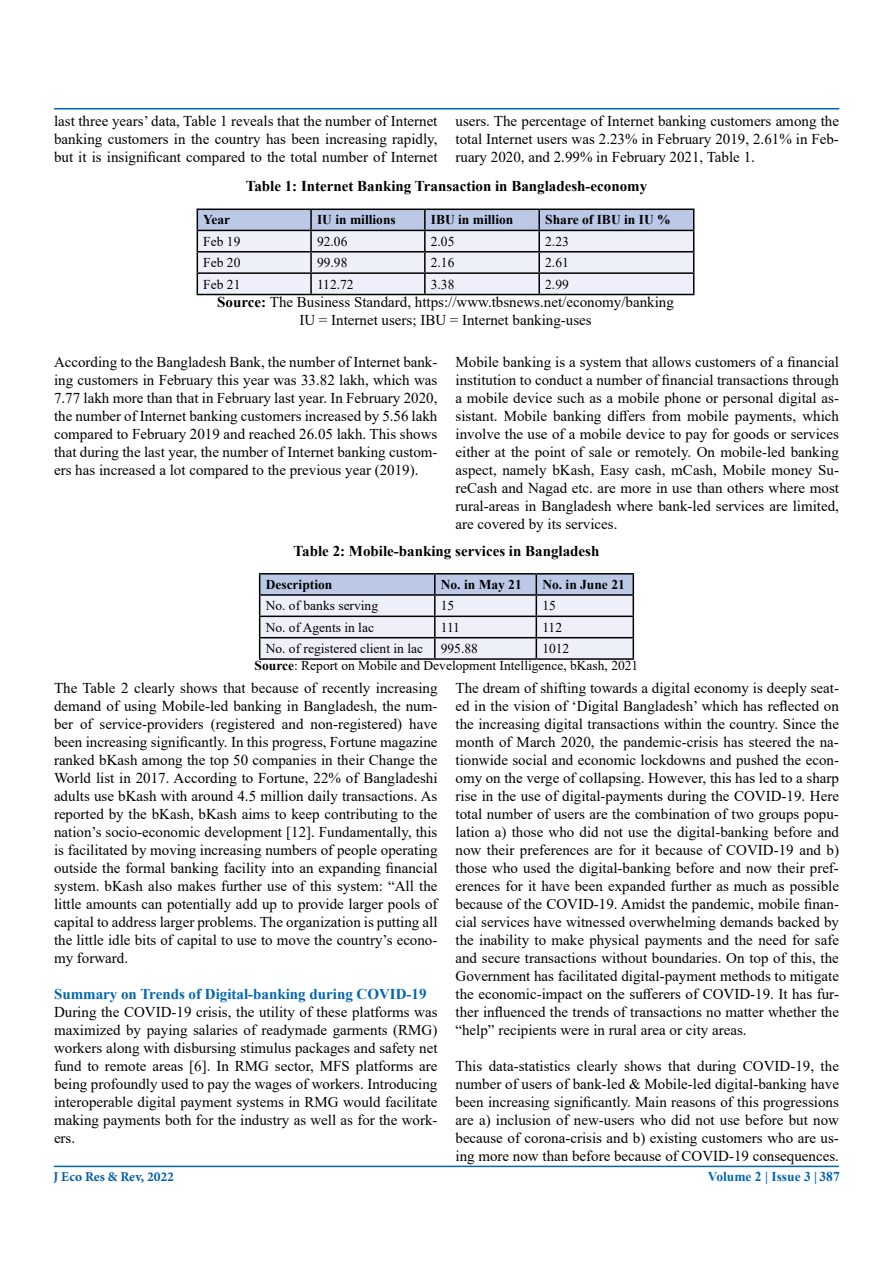
<style>
.page{position:relative;width:893px;height:1263px;background:#fff}
.page>*{position:absolute;margin:0;border:0;box-sizing:border-box;transform-origin:0 0}
.t1{font:15px/18px "Times New Roman";color:#000;text-align:justify}
.t2{font:700 15px "Times New Roman";color:#000}
.t3{font:700 15px "Times New Roman";color:#0066b3}
.t4{font:13.5px/17px "Times New Roman";color:#000}
.t5{font:700 13.5px "Times New Roman";color:#000}
.t6{font:700 13.5px "Times New Roman";color:#0066b3}
.t7{font:700 13.5px "Minion Pro";color:#005ea5}
.s1{font-weight:700}
</style>
<div class="page">
<hr style="left:54px;top:1166px;width:785px;height:1px;background:#0066b3">
<hr style="left:54px;top:108px;width:785px;height:2px;background:#0066b3">
<svg style="left:197px;top:209px;width:497px;height:85px;background:#cfd3e0"></svg>
<hr style="left:197px;top:294px;width:114px;height:1px;background:#000">
<hr style="left:311px;top:294px;width:114px;height:1px;background:#000">
<hr style="left:425px;top:294px;width:114px;height:1px;background:#000">
<hr style="left:539px;top:294px;width:155px;height:1px;background:#000">
<hr style="left:259px;top:573px;width:176px;height:2px;background:#000">
<hr style="left:435px;top:573px;width:101px;height:2px;background:#000">
<hr style="left:536px;top:573px;width:98px;height:2px;background:#000">
<svg style="left:259px;top:574px;width:375px;height:84px;background:#d0d5e2"></svg>
<hr style="left:259px;top:658px;width:176px;height:2px;background:#000">
<hr style="left:435px;top:658px;width:101px;height:2px;background:#000">
<hr style="left:536px;top:658px;width:98px;height:2px;background:#000">
<p class="t1" style="left:54px;top:111px;width:385px">last three years’ data, Table 1 reveals that the number of Internet banking customers in the country has been increasing rapidly, but it is insignificant compared to the total number of Internet</p>
<p class="t1" style="left:455px;top:111px;width:385px">users. The percentage of Internet banking customers among the total Internet users was 2.23% in February 2019, 2.61% in Feb&shy;ruary 2020, and 2.99% in February 2021, Table 1.</p>
<p class="t2" style="left:246px;top:175px;width:403px">Table 1: Internet Banking Transaction in Bangladesh-economy</p>
<p class="t5" style="left:203px;top:210px;width:28px">Year</p>
<p class="t5" style="left:317px;top:210px;width:80px">IU in millions</p>
<p class="t5" style="left:431px;top:210px;width:84px">IBU in million</p>
<p class="t5" style="left:545px;top:210px;width:127px">Share of IBU in IU %</p>
<p class="t4" style="left:203px;top:232px;width:39px">Feb 19</p>
<p class="t4" style="left:317px;top:232px;width:32px">92.06</p>
<p class="t4" style="left:431px;top:232px;width:25px">2.05</p>
<p class="t4" style="left:545px;top:232px;width:25px">2.23</p>
<p class="t4" style="left:203px;top:254px;width:39px">Feb 20</p>
<p class="t4" style="left:317px;top:254px;width:32px">99.98</p>
<p class="t4" style="left:431px;top:254px;width:25px">2.16</p>
<p class="t4" style="left:545px;top:254px;width:25px">2.61</p>
<p class="t4" style="left:203px;top:275px;width:39px">Feb 21</p>
<p class="t4" style="left:317px;top:275px;width:38px">112.72</p>
<p class="t4" style="left:431px;top:275px;width:25px">3.38</p>
<p class="t4" style="left:545px;top:275px;width:25px">2.99</p>
<p class="t1" style="left:217px;top:293px;width:458px;text-align:center"><span class="s1">Source:</span> The Business Standard, https://www.tbsnews.net/economy/banking<br>IU = Internet users; IBU = Internet banking-uses</p>
<p class="t1" style="left:54px;top:353px;width:385px">According to the Bangladesh Bank, the number of Internet bank&shy;ing customers in February this year was 33.82 lakh, which was 7.77 lakh more than that in February last year. In February 2020, the number of Internet banking customers increased by 5.56 lakh compared to February 2019 and reached 26.05 lakh. This shows that during the last year, the number of Internet banking custom&shy;ers has increased a lot compared to the previous year (2019).</p>
<p class="t1" style="left:455px;top:353px;width:385px">Mobile banking is a system that allows customers of a financial institution to conduct a number of financial transactions through a mobile device such as a mobile phone or personal digital as&shy;sistant. Mobile banking differs from mobile payments, which involve the use of a mobile device to pay for goods or services either at the point of sale or remotely. On mobile-led banking aspect, namely bKash, Easy cash, mCash, Mobile money Su&shy;reCash and Nagad etc. are more in use than others where most rural-areas in Bangladesh where bank-led services are limited, are covered by its services.</p>
<p class="t2" style="left:294px;top:540px;width:307px">Table 2: Mobile-banking services in Bangladesh</p>
<p class="t5" style="left:266px;top:575px;width:68px">Description</p>
<p class="t5" style="left:441px;top:575px;width:82px">No. in May 21</p>
<p class="t5" style="left:542px;top:575px;width:84px">No. in June 21</p>
<p class="t4" style="left:266px;top:597px;width:114px">No. of banks serving</p>
<p class="t4" style="left:441px;top:597px;width:15px">15</p>
<p class="t4" style="left:542px;top:597px;width:15px">15</p>
<p class="t4" style="left:266px;top:618px;width:110px">No. of Agents in lac</p>
<p class="t4" style="left:441px;top:618px;width:21px">111</p>
<p class="t4" style="left:542px;top:618px;width:21px">112</p>
<p class="t4" style="left:266px;top:640px;width:159px">No. of registered client in lac</p>
<p class="t4" style="left:441px;top:640px;width:39px">995.88</p>
<p class="t4" style="left:255px;top:640px;width:385px;text-indent:288px">1012<br><span class="s1">Source</span>: Report on Mobile and Development Intelligence, bKash, 2021</p>
<p class="t1" style="left:54px;top:678px;width:385px">The Table 2 clearly shows that because of recently increasing demand of using Mobile-led banking in Bangladesh, the num&shy;ber of service-providers (registered and non-registered) have been increasing significantly. In this progress, Fortune magazine ranked bKash among the top 50 companies in their Change the World list in 2017. According to Fortune, 22% of Bangladeshi adults use bKash with around 4.5 million daily transactions. As reported by the bKash, bKash aims to keep contributing to the nation’s socio-economic development [12]. Fundamentally, this is facilitated by moving increasing numbers of people operating outside the formal banking facility into an expanding financial system. bKash also makes further use of this system: “All the little amounts can potentially add up to provide larger pools of capital to address larger problems. The organization is putting all the little idle bits of capital to use to move the country’s econo&shy;my forward.</p>
<p class="t3" style="left:54px;top:983px;width:374px">Summary on Trends of Digital-banking during COVID-19</p>
<p class="t1" style="left:54px;top:1002px;width:385px">During the COVID-19 crisis, the utility of these platforms was maximized by paying salaries of readymade garments (RMG) workers along with disbursing stimulus packages and safety net fund to remote areas [6]. In RMG sector, MFS platforms are being profoundly used to pay the wages of workers. Introducing interoperable digital payment systems in RMG would facilitate making payments both for the industry as well as for the work&shy;ers.</p>
<p class="t1" style="left:455px;top:678px;width:385px">The dream of shifting towards a digital economy is deeply seat&shy;ed in the vision of ‘Digital Bangladesh’ which has reflected on the increasing digital transactions within the country. Since the month of March 2020, the pandemic-crisis has steered the na&shy;tionwide social and economic lockdowns and pushed the econ&shy;omy on the verge of collapsing. However, this has led to a sharp rise in the use of digital-payments during the COVID-19. Here total number of users are the combination of two groups popu&shy;lation a) those who did not use the digital-banking before and now their preferences are for it because of COVID-19 and b) those who used the digital-banking before and now their pref&shy;erences for it have been expanded further as much as possible because of the COVID-19. Amidst the pandemic, mobile finan&shy;cial services have witnessed overwhelming demands backed by the inability to make physical payments and the need for safe and secure transactions without boundaries. On top of this, the Government has facilitated digital-payment methods to mitigate the economic-impact on the sufferers of COVID-19. It has fur&shy;ther influenced the trends of transactions no matter whether the “help” recipients were in rural area or city areas.</p>
<p class="t1" style="left:455px;top:1056px;width:385px">This data-statistics clearly shows that during COVID-19, the number of users of bank-led &amp; Mobile-led digital-banking have been increasing significantly. Main reasons of this progressions are a) inclusion of new-users who did not use before but now because of corona-crisis and b) existing customers who are us&shy;ing more now than before because of COVID-19 consequences.</p>
<p class="t7" style="left:53px;top:1167px;width:122px">J Eco Res &amp; Rev, 2022</p>
<p class="t6" style="left:708px;top:1166px;width:133px">Volume 2 | Issue 3 | 387</p>
</div>
